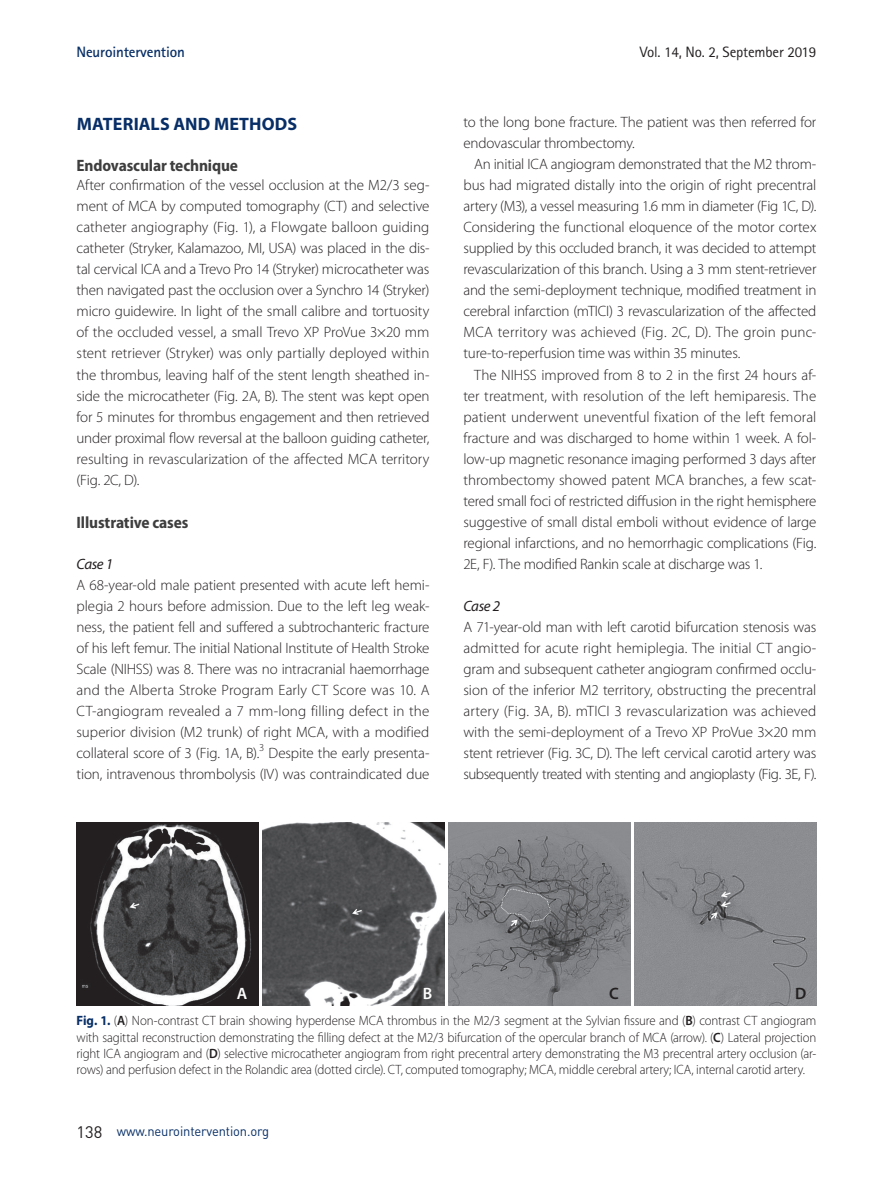
<style>
.page{position:relative;width:893px;height:1191px;background:#fff}
.page>*{position:absolute;margin:0;border:0;box-sizing:border-box;transform-origin:0 0}
.t1{font:700 18px "Myriad Pro";letter-spacing:.01em;color:#072e66}
.t2{font:700 semi-condensed 16.5px "Myriad Pro";letter-spacing:-.005em;color:#3e3e3f}
.t3{font:16.5px "DIN Pro";color:#231f20}
.t4{font:600 16.5px "Myriad Pro";color:#fff}
.t5{font:600 16.5px "Myriad Pro";color:#231f20}
.t6{font:300 15px/21px "Myriad Pro";letter-spacing:-.015em;color:#231f20;text-align:justify}
.t7{font:15px "Rotis Sans Serif Std";letter-spacing:-.01em;color:#231f20}
.t8{font:700 15px "Rotis Sans Serif Std";letter-spacing:-.01em;color:#072e66}
.t9{font:italic 15px "Myriad Pro";letter-spacing:-.03em;color:#231f20}
.t10{font:300 13.5px/16.2px "Myriad Pro";letter-spacing:-.01em;color:#231f20;text-align:justify;scale:.95 1}
.t11{font:13.5px "DIN Pro";letter-spacing:-.01em;color:#072e66;scale:.96 1}
.s1{font-weight:700;color:#072e66}
.s2{font-weight:600}
</style>
<div class="page">
<img style="left:77px;top:822px;width:181px;height:183px">
<img style="left:449px;top:822px;width:181px;height:183px">
<img style="left:263px;top:822px;width:181px;height:183px">
<img style="left:635px;top:822px;width:181px;height:183px">
<p class="t8" style="left:77px;top:43px;width:110px">neurointervention</p>
<p class="t7" style="left:640px;top:43px;width:178px">Vol. 14, No. 2, September 2019</p>
<p class="t1" style="left:77px;top:112px;width:222px">MATERIALS AND METHODS</p>
<p class="t2" style="left:77px;top:154px;width:163px">Endovascular technique</p>
<p class="t6" style="left:77px;top:175px;width:354px">After confirmation of the vessel occlusion at the M2/3 seg&shy;ment of MCA by computed tomography (CT) and selective catheter angiography (Fig. 1), a Flowgate balloon guiding catheter (Stryker, Kalamazoo, MI, USA) was placed in the dis&shy;tal cervical ICA and a Trevo Pro 14 (Stryker) microcatheter was then navigated past the occlusion over a Synchro 14 (Stryker) micro guidewire. In light of the small calibre and tortuosity of the occluded vessel, a small Trevo XP ProVue 3×20 mm stent retriever (Stryker) was only partially deployed within the thrombus, leaving half of the stent length sheathed in&shy;side the microcatheter (Fig. 2A, B). The stent was kept open for 5 minutes for thrombus engagement and then retrieved under proximal flow reversal at the balloon guiding catheter, resulting in revascularization of the affected MCA territory (Fig. 2C, D).</p>
<p class="t2" style="left:77px;top:511px;width:113px">Illustrative cases</p>
<p class="t9" style="left:77px;top:554px;width:38px">Case 1</p>
<p class="t6" style="left:77px;top:574px;width:354px">A 68-year-old male patient presented with acute left hemi&shy;plegia 2 hours before admission. Due to the left leg weak&shy;ness, the patient fell and suffered a subtrochanteric fracture of his left femur. The initial National Institute of Health Stroke Scale (NIHSS) was 8. There was no intracranial haemorrhage and the Alberta Stroke Program Early CT Score was 10. A CT-angiogram revealed a 7 mm-long filling defect in the superior division (M2 trunk) of right MCA, with a modified collateral score of 3 (Fig. 1A, B).<sup>3</sup> Despite the early presenta&shy;tion, intravenous thrombolysis (IV) was contraindicated due</p>
<p class="t6" style="left:463px;top:112px;width:354px">to the long bone fracture. The patient was then referred for endovascular thrombectomy.</p>
<p class="t6" style="left:463px;top:154px;width:355px;text-indent:11px">An initial ICA angiogram demonstrated that the M2 throm&shy;bus had migrated distally into the origin of right precentral artery (M3), a vessel measuring 1.6 mm in diameter (Fig 1C, D).<br>Considering the functional eloquence of the motor cortex supplied by this occluded branch, it was decided to attempt revascularization of this branch. Using a 3 mm stent-retriever and the semi-deployment technique, modified treatment in cerebral infarction (mTICI) 3 revascularization of the affected MCA territory was achieved (Fig. 2C, D). The groin punc&shy;ture-to-reperfusion time was within 35 minutes.</p>
<p class="t6" style="left:463px;top:364px;width:354px;text-indent:11px">The NIHSS improved from 8 to 2 in the first 24 hours af&shy;ter treatment, with resolution of the left hemiparesis. The patient underwent uneventful fixation of the left femoral fracture and was discharged to home within 1 week. A fol&shy;low-up magnetic resonance imaging performed 3 days after thrombectomy showed patent MCA branches, a few scat&shy;tered small foci of restricted diffusion in the right hemisphere suggestive of small distal emboli without evidence of large regional infarctions, and no hemorrhagic complications (Fig.<br>2E, F). The modified Rankin scale at discharge was 1.</p>
<p class="t9" style="left:463px;top:596px;width:38px">Case 2</p>
<p class="t6" style="left:463px;top:616px;width:354px">A 71-year-old man with left carotid bifurcation stenosis was admitted for acute right hemiplegia. The initial CT angio&shy;gram and subsequent catheter angiogram confirmed occlu&shy;sion of the inferior M2 territory, obstructing the precentral artery (Fig. 3A, B). mTICI 3 revascularization was achieved with the semi-deployment of a Trevo XP ProVue 3×20 mm stent retriever (Fig. 3C, D). The left cervical carotid artery was subsequently treated with stenting and angioplasty (Fig. 3E, F).</p>
<p class="t4" style="left:237px;top:982px;width:12px">A</p>
<p class="t4" style="left:423px;top:982px;width:11px">B</p>
<p class="t5" style="left:609px;top:982px;width:11px">C</p>
<p class="t5" style="left:795px;top:982px;width:13px">D</p>
<p class="t10" style="left:77px;top:1013px;width:780px"><span class="s1">Fig. 1.</span> (<span class="s2">A</span>) Non-contrast CT brain showing hyperdense MCA thrombus in the M2/3 segment at the Sylvian fissure and (<span class="s2">B</span>) contrast CT angiogram with sagittal reconstruction demonstrating the filling defect at the M2/3 bifurcation of the opercular branch of MCA (arrow). (<span class="s2">C</span>) Lateral projection right ICA angiogram and (<span class="s2">D</span>) selective microcatheter angiogram from right precentral artery demonstrating the M3 precentral artery occlusion (ar&shy;rows) and perfusion defect in the Rolandic area (dotted circle). CT, computed tomography; MCA, middle cerebral artery; ICA, internal carotid artery.</p>
<p class="t3" style="left:77px;top:1120px;width:27px">138</p>
<p class="t11" style="left:117px;top:1122px;width:160px">www.neurointervention.org</p>
</div>
